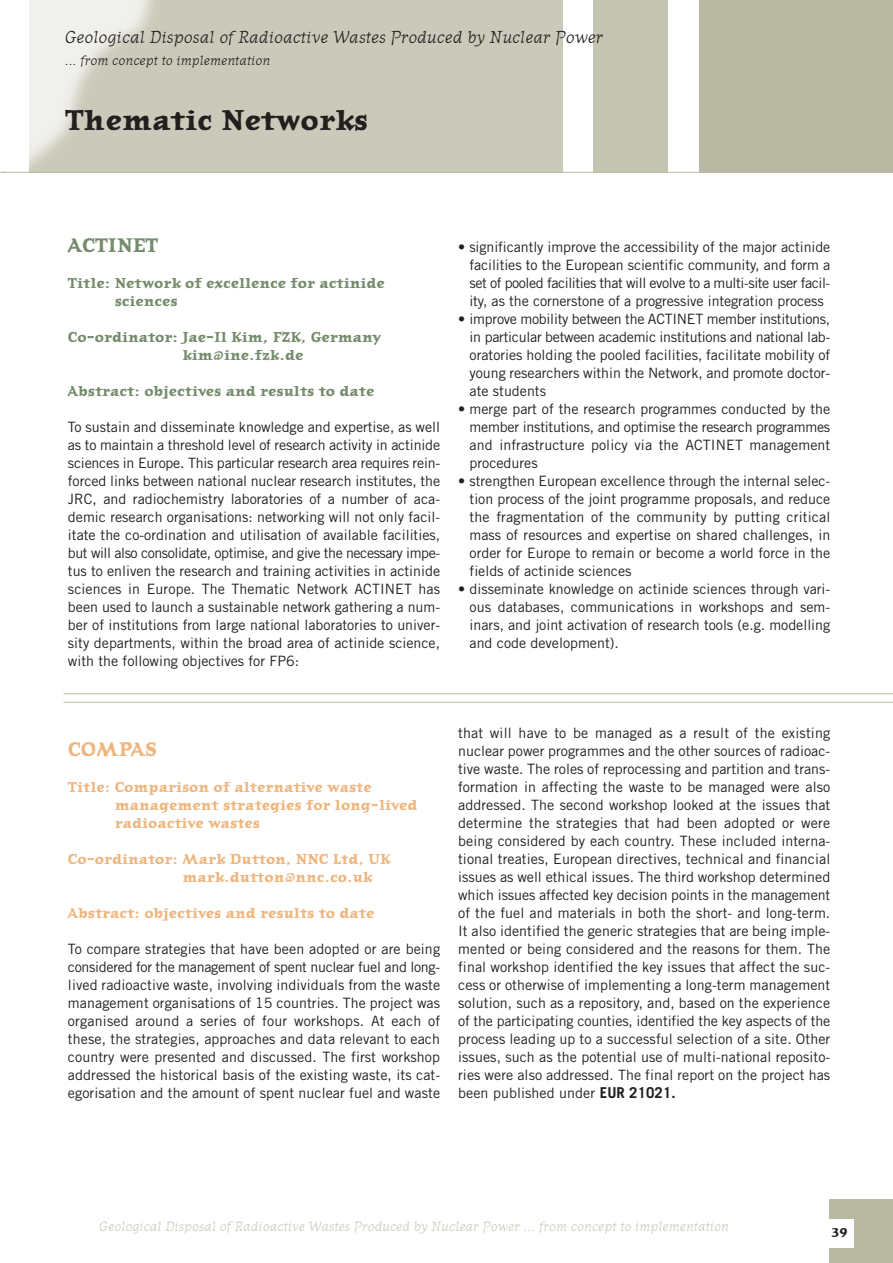
<style>
.page{position:relative;width:893px;height:1263px;background:#fff}
.page>*{position:absolute;margin:0;border:0;box-sizing:border-box;transform-origin:0 0}
.t1{font:700 28.5px "Journal";color:#231f1f}
.t2{font:700 19.5px "Journal";color:#758c6c}
.t3{font:700 19.5px "Journal";color:#eeb67e}
.t4{font:italic 17.25px "Journal";color:#231f1f}
.t5{font:14.25px/18px "Trade Gothic";color:#231f1f;text-align:justify}
.t6{font:700 14.25px/18px "Journal";color:#eeb67e}
.t7{font:700 14.25px/18px "Journal";color:#758c6c}
.t8{font:italic 13.5px "Journal";color:#cacaba}
.t9{font:italic 13.5px "Journal";color:#231f1f}
.t10{font:700 12.75px "Journal";color:#231f1f}
.s1{font-weight:700;font-size:15px}
</style>
<div class="page">
<div style="left:829px;top:1199px;width:63px;height:64px;background:#b8b8a3"></div>
<div style="left:825px;top:1220px;width:28px;height:28px;background:#fff"></div>
<div style="left:593px;top:0;width:74px;height:172px;background:#c4c4b3"></div>
<div style="left:699px;top:0;width:193px;height:172px;background:#b8b8a3"></div>
<div style="left:30px;top:0;width:533px;height:172px;background:#cacaba"></div>
<img style="left:30px;top:0;width:123px;height:167px">
<hr style="left:2px;top:172px;width:890px;height:1px;background:#b8b8a3">
<hr style="left:64px;top:693px;width:828px;height:1px;background:#b8b8a3">
<hr style="left:64px;top:702px;width:828px;height:1px;background:#b8b8a3">
<p class="t4" style="left:65px;top:30px;width:539px">Geological Disposal of Radioactive Wastes Produced by Nuclear Power</p>
<p class="t9" style="left:65px;top:55px;width:207px">... from concept to implementation</p>
<h1 class="t1" style="left:65px;top:111px;width:304px">Thematic Networks</h1>
<h2 class="t2" style="left:68px;top:239px;width:92px">ACTINET</h2>
<p class="t7" style="left:115px;top:276px;width:271px;text-indent:-47px">Title: Network of excellence for actinide sciences</p>
<p class="t7" style="left:182px;top:330px;width:200px;text-indent:-114px">Co-ordinator: Jae-Il Kim, FZK, Germany kim@ine.fzk.de</p>
<p class="t7" style="left:68px;top:384px;width:308px">Abstract: objectives and results to date</p>
<p class="t5" style="left:68px;top:419px;width:374px">To sustain and disseminate knowledge and expertise, as well as to maintain a threshold level of research activity in actinide sciences in Europe. This particular research area requires rein&shy;forced links between national nuclear research institutes, the JRC, and radiochemistry laboratories of a number of aca&shy;demic research organisations: networking will not only facil&shy;itate the co-ordination and utilisation of available facilities, but will also consolidate, optimise, and give the necessary impe&shy;tus to enliven the research and training activities in actinide sciences in Europe. The Thematic Network ACTINET has been used to launch a sustainable network gathering a num&shy;ber of institutions from large national laboratories to univer&shy;sity departments, within the broad area of actinide science, with the following objectives for FP6:</p>
<p class="t5" style="left:469px;top:239px;width:362px;text-indent:-11px">• significantly improve the accessibility of the major actinide facilities to the European scientific community, and form a set of pooled facilities that will evolve to a multi-site user facil&shy;ity, as the cornerstone of a progressive integration process</p>
<p class="t5" style="left:469px;top:311px;width:362px;text-indent:-11px">• improve mobility between the ACTINET member institutions, in particular between academic institutions and national lab&shy;oratories holding the pooled facilities, facilitate mobility of young researchers within the Network, and promote doctor&shy;ate students</p>
<p class="t5" style="left:469px;top:401px;width:362px;text-indent:-11px">• merge part of the research programmes conducted by the member institutions, and optimise the research programmes and infrastructure policy via the ACTINET management procedures</p>
<p class="t5" style="left:469px;top:473px;width:362px;text-indent:-11px">• strengthen European excellence through the internal selec&shy;tion process of the joint programme proposals, and reduce the fragmentation of the community by putting critical mass of resources and expertise on shared challenges, in order for Europe to remain or become a world force in the fields of actinide sciences</p>
<p class="t5" style="left:469px;top:581px;width:362px;text-indent:-11px">• disseminate knowledge on actinide sciences through vari&shy;ous databases, communications in workshops and sem&shy;inars, and joint activation of research tools (e.g. modelling and code development).</p>
<h2 class="t3" style="left:68px;top:743px;width:90px">COMPAS</h2>
<p class="t6" style="left:115px;top:780px;width:304px;text-indent:-47px">Title: Comparison of alternative waste management strategies for long-lived radioactive wastes</p>
<p class="t6" style="left:182px;top:852px;width:210px;text-indent:-114px">Co-ordinator: Mark Dutton, NNC Ltd, UK mark.dutton@nnc.co.uk</p>
<p class="t6" style="left:68px;top:906px;width:308px">Abstract: objectives and results to date</p>
<p class="t5" style="left:68px;top:941px;width:373px">To compare strategies that have been adopted or are being considered for the management of spent nuclear fuel and long&shy;lived radioactive waste, involving individuals from the waste management organisations of 15 countries. The project was organised around a series of four workshops. At each of these, the strategies, approaches and data relevant to each country were presented and discussed. The first workshop addressed the historical basis of the existing waste, its cat&shy;egorisation and the amount of spent nuclear fuel and waste</p>
<p class="t5" style="left:458px;top:725px;width:373px">that will have to be managed as a result of the existing nuclear power programmes and the other sources of radioac&shy;tive waste. The roles of reprocessing and partition and trans&shy;formation in affecting the waste to be managed were also addressed. The second workshop looked at the issues that determine the strategies that had been adopted or were being considered by each country. These included interna&shy;tional treaties, European directives, technical and financial issues as well ethical issues. The third workshop determined which issues affected key decision points in the management of the fuel and materials in both the short- and long-term.<br>It also identified the generic strategies that are being imple&shy;mented or being considered and the reasons for them. The final workshop identified the key issues that affect the suc&shy;cess or otherwise of implementing a long-term management solution, such as a repository, and, based on the experience of the participating counties, identified the key aspects of the process leading up to a successful selection of a site. Other issues, such as the potential use of multi-national reposito&shy;ries were also addressed. The final report on the project has been published under <span class="s1">EUR 21021.</span></p>
<p class="t8" style="left:99px;top:1221px;width:631px">Geological Disposal of Radioactive Wastes Produced by Nuclear Power ... from concept to implementation</p>
<p class="t10" style="left:831px;top:1229px;width:17px">39</p>
</div>
